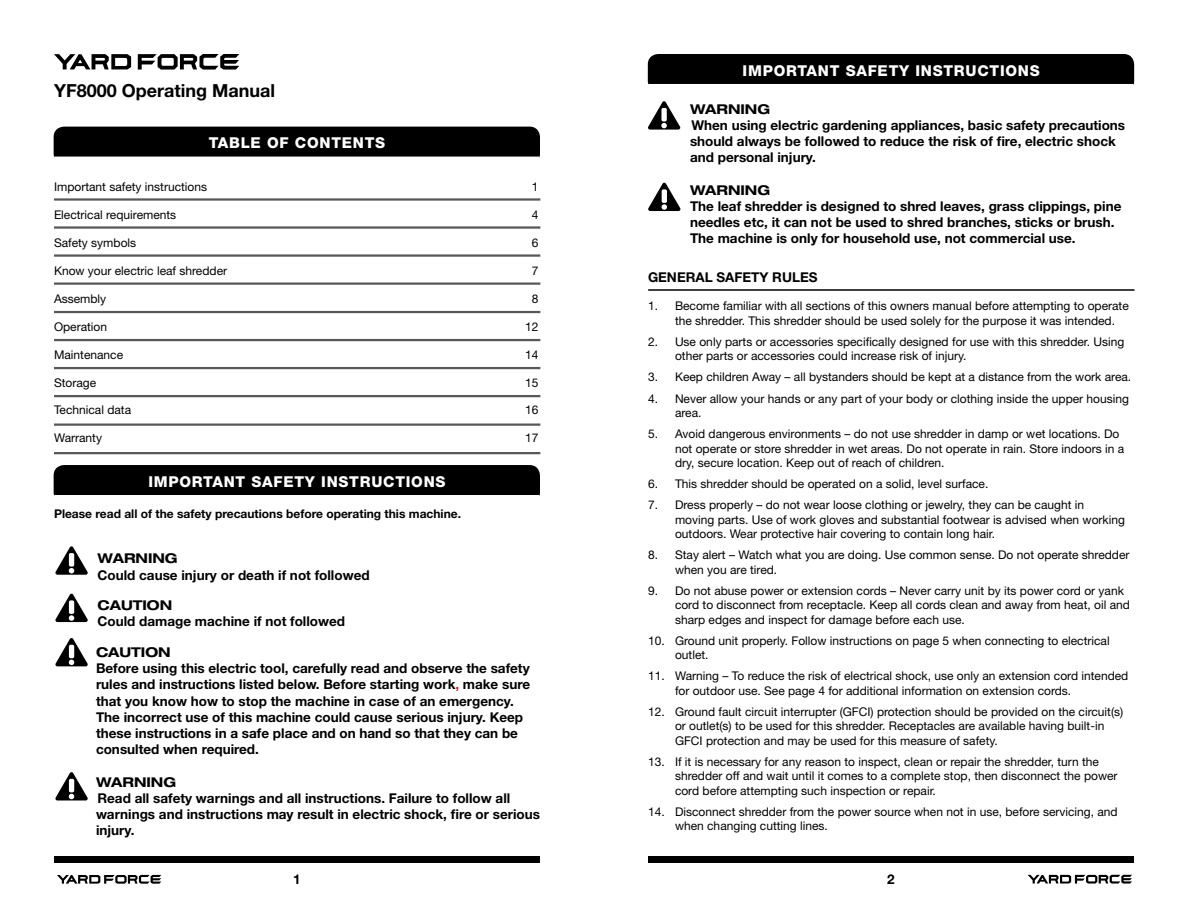
<style>
.page{position:relative;width:1188px;height:918px;background:#fff}
.page>*{position:absolute;margin:0;border:0;box-sizing:border-box;transform-origin:0 0}
.t1{font:700 18px "Helvetica Neue LT Std";color:#000}
.t2{font:800 15px "Helvetica Neue LT Std";letter-spacing:.05em;color:#fff}
.t3{font:700 13.5px/16.2px "Helvetica Neue LT Std";color:#000}
.t4{font:700 expanded 13.5px "Helvetica Neue LT Std";color:#000}
.t5{font:12px/14.4px "Helvetica Neue LT Std";color:#000}
.t6{font:700 12px "Helvetica Neue LT Std";color:#000}
.s1{color:#d22229}
</style>
<div class="page">
<div style="left:54px;top:856px;width:486px;height:7px;background:#000"></div>
<div style="left:648px;top:856px;width:486px;height:7px;background:#000"></div>
<svg style="left:57px;top:875px;width:104px;height:9px"></svg>
<svg style="left:1028px;top:875px;width:104px;height:9px"></svg>
<div style="left:54px;top:127px;width:486px;height:31px;background:#000"></div>
<svg style="left:55px;top:546px;width:33px;height:29px"></svg>
<div style="left:69px;top:553px;width:5px;height:14px;background:#fff;border-radius:2px"></div>
<svg style="left:648px;top:101px;width:32px;height:29px"></svg>
<div style="left:661px;top:108px;width:6px;height:13px;background:#fff;border-radius:2px"></div>
<svg style="left:55px;top:594px;width:33px;height:28px"></svg>
<div style="left:69px;top:600px;width:5px;height:14px;background:#fff;border-radius:2px"></div>
<svg style="left:55px;top:638px;width:33px;height:28px"></svg>
<div style="left:69px;top:645px;width:5px;height:13px;background:#fff;border-radius:2px"></div>
<hr style="left:54px;top:198px;width:486px;height:3px;background:#58585b">
<hr style="left:54px;top:282px;width:486px;height:3px;background:#58585b">
<hr style="left:54px;top:254px;width:486px;height:3px;background:#58585b">
<hr style="left:54px;top:226px;width:486px;height:3px;background:#58585b">
<hr style="left:54px;top:311px;width:486px;height:2px;background:#58585b">
<hr style="left:54px;top:339px;width:486px;height:2px;background:#58585b">
<hr style="left:54px;top:367px;width:486px;height:2px;background:#58585b">
<hr style="left:54px;top:395px;width:486px;height:2px;background:#58585b">
<div style="left:54px;top:465px;width:486px;height:31px;background:#000"></div>
<div style="left:648px;top:54px;width:486px;height:31px;background:#000"></div>
<svg style="left:138px;top:54px;width:101px;height:16px"></svg>
<svg style="left:54px;top:54px;width:77px;height:15px"></svg>
<svg style="left:55px;top:772px;width:33px;height:28px"></svg>
<div style="left:69px;top:779px;width:5px;height:13px;background:#fff;border-radius:2px"></div>
<svg style="left:648px;top:183px;width:32px;height:28px"></svg>
<div style="left:662px;top:189px;width:5px;height:14px;background:#fff;border-radius:2px"></div>
<hr style="left:648px;top:289px;width:487px;height:2px;background:#000">
<hr style="left:54px;top:424px;width:486px;height:2px;background:#58585b">
<hr style="left:54px;top:452px;width:486px;height:2px;background:#58585b">
<h1 class="t1" style="left:54px;top:79px;width:223px">YF8000 Operating Manual</h1>
<p class="t2" style="left:209px;top:134px;width:178px">TABLE OF CONTENTS</p>
<p class="t5" style="left:54px;top:180px;width:155px">Important safety instructions</p>
<p class="t5" style="left:532px;top:180px;width:8px">1</p>
<p class="t5" style="left:54px;top:208px;width:124px">Electrical requirements</p>
<p class="t5" style="left:532px;top:208px;width:8px">4</p>
<p class="t5" style="left:54px;top:235px;width:84px">Safety symbols</p>
<p class="t5" style="left:532px;top:235px;width:8px">6</p>
<p class="t5" style="left:54px;top:263px;width:175px">Know your electric leaf shredder</p>
<p class="t5" style="left:532px;top:263px;width:8px">7</p>
<p class="t5" style="left:54px;top:291px;width:54px">Assembly</p>
<p class="t5" style="left:532px;top:291px;width:8px">8</p>
<p class="t5" style="left:54px;top:319px;width:55px">Operation</p>
<p class="t5" style="left:525px;top:319px;width:15px">12</p>
<p class="t5" style="left:54px;top:347px;width:71px">Maintenance</p>
<p class="t5" style="left:525px;top:347px;width:15px">14</p>
<p class="t5" style="left:54px;top:375px;width:44px">Storage</p>
<p class="t5" style="left:525px;top:375px;width:15px">15</p>
<p class="t5" style="left:54px;top:403px;width:79px">Technical data</p>
<p class="t5" style="left:525px;top:403px;width:15px">16</p>
<p class="t5" style="left:54px;top:431px;width:49px">Warranty</p>
<p class="t5" style="left:525px;top:431px;width:15px">17</p>
<p class="t2" style="left:148px;top:472px;width:299px">IMPORTANT SAFETY INSTRUCTIONS</p>
<p class="t6" style="left:54px;top:507px;width:409px">Please read all of the safety precautions before operating this machine.</p>
<p class="t4" style="left:97px;top:550px;width:82px">WARNING</p>
<p class="t3" style="left:97px;top:566px;width:274px">Could cause injury or death if not followed</p>
<p class="t4" style="left:98px;top:597px;width:74px">CAUTION</p>
<p class="t3" style="left:98px;top:613px;width:249px">Could damage machine if not followed</p>
<p class="t4" style="left:96px;top:644px;width:74px">CAUTION</p>
<p class="t3" style="left:96px;top:660px;width:436px">Before using this electric tool, carefully read and observe the safety rules and instructions listed below. Before starting work<span class="s1">,</span> make sure that you know how to stop the machine in case of an emergency.<br>The incorrect use of this machine could cause serious injury. Keep these instructions in a safe place and on hand so that they can be consulted when required.</p>
<p class="t4" style="left:96px;top:773px;width:82px">WARNING</p>
<p class="t3" style="left:96px;top:790px;width:446px">Read all safety warnings and all instructions. Failure to follow all warnings and instructions may result in electric shock, fire or serious injury.</p>
<p class="t2" style="left:743px;top:61px;width:299px">IMPORTANT SAFETY INSTRUCTIONS</p>
<p class="t4" style="left:690px;top:100px;width:82px">WARNING</p>
<p class="t3" style="left:690px;top:117px;width:437px">When using electric gardening appliances, basic safety precautions should always be followed to reduce the risk of fire, electric shock and personal injury.</p>
<p class="t4" style="left:690px;top:181px;width:82px">WARNING</p>
<p class="t3" style="left:690px;top:198px;width:433px">The leaf shredder is designed to shred leaves, grass clippings, pine needles etc, it can not be used to shred branches, sticks or brush.<br>The machine is only for household use, not commercial use.</p>
<p class="t3" style="left:648px;top:269px;width:171px">GENERAL SAFETY RULES</p>
<p class="t5" style="left:675px;top:299px;width:455px;text-indent:-27px">1. Become familiar with all sections of this owners manual before attempting to operate the shredder. This shredder should be used solely for the purpose it was intended.</p>
<p class="t5" style="left:675px;top:334px;width:451px;text-indent:-27px">2. Use only parts or accessories specifically designed for use with this shredder. Using other parts or accessories could increase risk of injury.</p>
<p class="t5" style="left:648px;top:370px;width:485px">3. Keep children Away – all bystanders should be kept at a distance from the work area.</p>
<p class="t5" style="left:675px;top:391px;width:456px;text-indent:-27px">4. Never allow your hands or any part of your body or clothing inside the upper housing area.</p>
<p class="t5" style="left:675px;top:427px;width:451px;text-indent:-27px">5. Avoid dangerous environments – do not use shredder in damp or wet locations. Do not operate or store shredder in wet areas. Do not operate in rain. Store indoors in a dry, secure location. Keep out of reach of children.</p>
<p class="t5" style="left:648px;top:476px;width:342px">6. This shredder should be operated on a solid, level surface.</p>
<p class="t5" style="left:675px;top:498px;width:452px;text-indent:-27px">7. Dress properly – do not wear loose clothing or jewelry, they can be caught in moving parts. Use of work gloves and substantial footwear is advised when working outdoors. Wear protective hair covering to contain long hair.</p>
<p class="t5" style="left:675px;top:548px;width:456px;text-indent:-27px">8. Stay alert – Watch what you are doing. Use common sense. Do not operate shredder when you are tired.</p>
<p class="t5" style="left:675px;top:583px;width:456px;text-indent:-27px">9. Do not abuse power or extension cords – Never carry unit by its power cord or yank cord to disconnect from receptacle. Keep all cords clean and away from heat, oil and sharp edges and inspect for damage before each use.</p>
<p class="t5" style="left:675px;top:633px;width:436px;text-indent:-27px">10. Ground unit properly. Follow instructions on page 5 when connecting to electrical outlet.</p>
<p class="t5" style="left:675px;top:669px;width:455px;text-indent:-27px">11. Warning – To reduce the risk of electrical shock, use only an extension cord intended for outdoor use. See page 4 for additional information on extension cords.</p>
<p class="t5" style="left:675px;top:704px;width:450px;text-indent:-27px">12. Ground fault circuit interrupter (GFCI) protection should be provided on the circuit(s) or outlet(s) to be used for this shredder. Receptacles are available having built-in<br>GFCI protection and may be used for this measure of safety.</p>
<p class="t5" style="left:675px;top:754px;width:444px;text-indent:-27px">13. If it is necessary for any reason to inspect, clean or repair the shredder, turn the shredder off and wait until it comes to a complete stop, then disconnect the power cord before attempting such inspection or repair.</p>
<p class="t5" style="left:675px;top:804px;width:444px;text-indent:-27px">14. Disconnect shredder from the power source when not in use, before servicing, and when changing cutting lines.</p>
<p class="t3" style="left:293px;top:871px;width:9px">1</p>
<p class="t3" style="left:887px;top:871px;width:9px">2</p>
</div>
